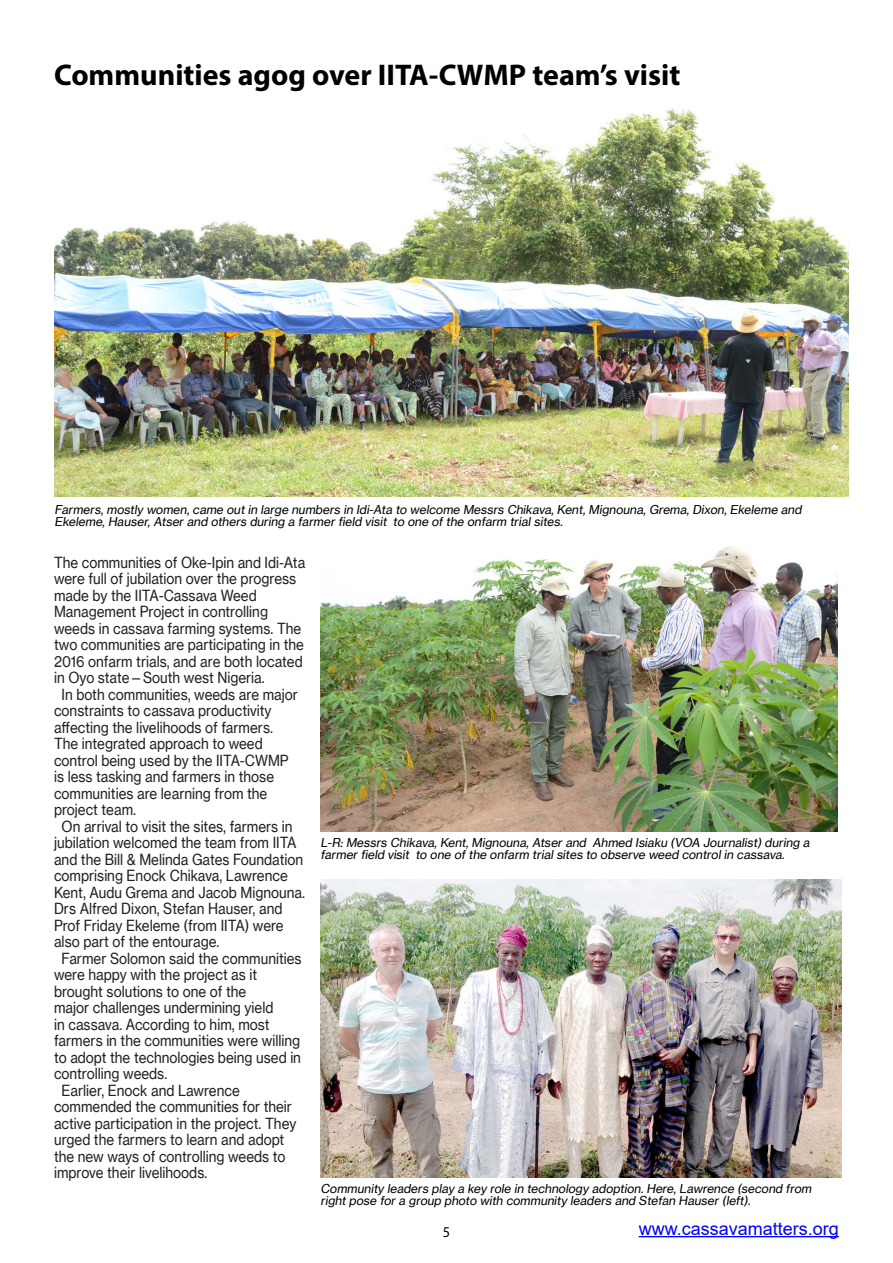
<style>
.page{position:relative;width:893px;height:1263px;background:#fff}
.page>*{position:absolute;margin:0;border:0;box-sizing:border-box;transform-origin:0 0}
.Body_text{font:700 30px "Myriad Pro";color:#000}
.t1{font:18px "Arial";color:#00f}
.t2{font:15px/16.5px "N Haas Grotesk TX Pro";color:#231f20;scale:.9 1}
.Body_text-2{font:15px "Myriad Pro";color:#000;scale:.95 1}
.Body_text-3{font:italic 12px/12px "N Haas Grotesk TX Pro";color:#000}
</style>
<div class="page">
<hr style="left:639px;top:1236px;width:200px;height:1px;background:#00f">
<img style="left:320px;top:879px;width:521px;height:299px">
<img style="left:320px;top:547px;width:517px;height:285px">
<img style="left:55px;top:108px;width:793px;height:389px">
<p class="Body_text" style="left:54px;top:56px;width:628px">Communities agog over IITA-CWMP team’s visit</p>
<p class="Body_text-3" style="left:55px;top:503px;width:751px">Farmers, mostly women, came out in large numbers in Idi-Ata to welcome Messrs Chikava, Kent, Mignouna, Grema, Dixon, Ekeleme and<br>Ekeleme, Hauser, Atser and others during a farmer field visit to one of the onfarm trial sites.</p>
<p class="t2" style="left:54px;top:554px;width:281px">The communities of Oke-Ipin and Idi-Ata were full of jubilation over the progress made by the IITA-Cassava Weed Management Project in controlling weeds in cassava farming systems. The two communities are participating in the 2016 onfarm trials, and are both located in Oyo state—South west Nigeria.</p>
<p class="t2" style="left:54px;top:686px;width:273px;text-indent:8px">In both communities, weeds are major constraints to cassava productivity affecting the livelihoods of farmers.<br>The integrated approach to weed control being used by the IITA-CWMP is less tasking and farmers in those communities are learning from the project team.</p>
<p class="t2" style="left:54px;top:818px;width:280px;text-indent:8px">On arrival to visit the sites, farmers in jubilation welcomed the team from IITA and the Bill &amp; Melinda Gates Foundation comprising Enock Chikava, Lawrence Kent, Audu Grema and Jacob Mignouna.<br>Drs Alfred Dixon, Stefan Hauser, and Prof Friday Ekeleme (from IITA) were also part of the entourage.</p>
<p class="t2" style="left:54px;top:950px;width:277px;text-indent:8px">Farmer Solomon said the communities were happy with the project as it brought solutions to one of the<br>major challenges undermining yield<br>in cassava. According to him, most farmers in the communities were willing to adopt the technologies being used in controlling weeds.</p>
<p class="t2" style="left:54px;top:1082px;width:271px;text-indent:8px">Earlier, Enock and Lawrence commended the communities for their active participation in the project. They urged the farmers to learn and adopt the new ways of controlling weeds to improve their livelihoods.</p>
<p class="Body_text-3" style="left:320px;top:836px;width:493px">L-R: Messrs Chikava, Kent, Mignouna, Atser and Ahmed Isiaku (VOA Journalist) during a farmer field visit to one of the onfarm trial sites to observe weed control in cassava.</p>
<p class="Body_text-3" style="left:320px;top:1182px;width:495px">Community leaders play a key role in technology adoption. Here, Lawrence (second from right pose for a group photo with community leaders and Stefan Hauser (left).</p>
<p class="Body_text-2" style="left:443px;top:1223px;width:9px">5</p>
<p class="t1" style="left:639px;top:1216px;width:202px">www.cassavamatters.org</p>
</div>
